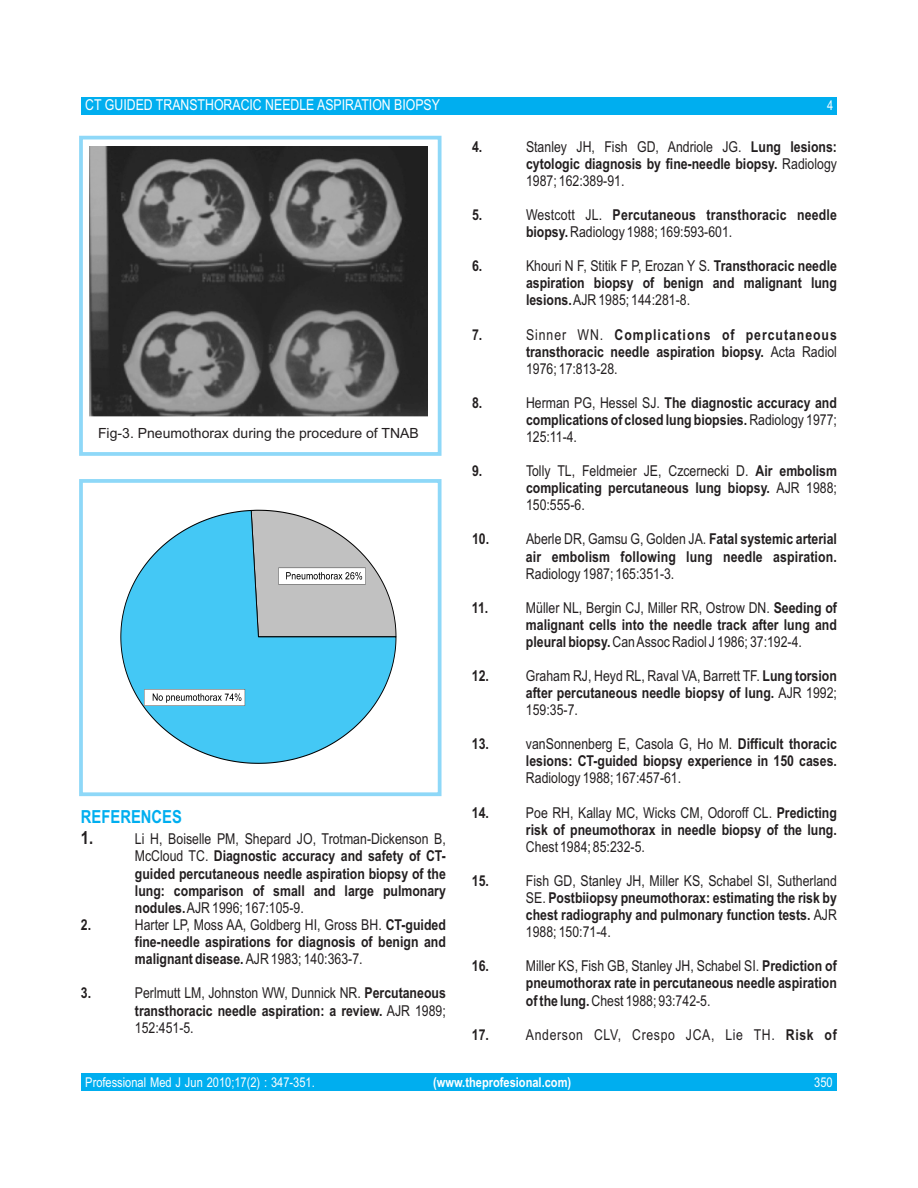
<style>
.page{position:relative;width:918px;height:1188px;background:#fff}
.page>*{position:absolute;margin:0;border:0;box-sizing:border-box;transform-origin:0 0}
.t1{font:700 18px "Arial Narrow";color:#00aeef}
.t2{font:700 15px/17.1px "Arial Narrow";color:#231f20}
.t3{font:15px/17.1px "Arial Narrow";color:#231f20;text-align:justify}
.t4{font:15px "Arial Narrow";color:#fff}
.t5{font:15px "Arial Narrow";letter-spacing:.045em;color:#231f20}
.t6{font:13.95px "Arial";color:#231f20}
.t7{font:13.5px "Arial Narrow";color:#fff}
.t8{font:700 13.5px "Arial Narrow";color:#fff}
.s1{font-weight:700}
.s2{font-weight:400}
.s3{font-weight:700;font-size:18px}
</style>
<div class="page">
<div style="left:81px;top:97px;width:756px;height:17px;background:#00aeef"></div>
<div style="left:81px;top:1074px;width:756px;height:17px;background:#00aeef"></div>
<img style="left:90px;top:147px;width:337px;height:270px">
<div style="left:79px;top:136px;width:363px;height:320px;border:4px solid #8ed8f8"></div>
<svg style="left:121px;top:510px;width:275px;height:253px;fill:#44c8f5"></svg>
<svg style="left:251px;top:509px;width:145px;height:128px"></svg>
<svg style="left:144px;top:689px;width:101px;height:17px"></svg>
<div style="left:79px;top:479px;width:363px;height:317px;border:4px solid #8ed8f8"></div>
<p class="t4" style="left:85px;top:99px;width:356px">CT GUIDED TRANSTHORACIC NEEDLE ASPIRATION BIOPSY</p>
<p class="t7" style="left:827px;top:100px;width:8px">4</p>
<p class="t2" style="left:472px;top:139px;width:12px">4.</p>
<p class="t3" style="left:526px;top:139px;width:312px">Stanley JH, Fish GD, Andriole JG. <span class="s1">Lung lesions: cytologic diagnosis by fine-needle biopsy.</span> Radiology 1987; 162:389-91.</p>
<p class="t2" style="left:472px;top:207px;width:12px">5.</p>
<p class="t2" style="left:526px;top:207px;width:312px"><span class="s2">Westcott JL.</span> Percutaneous transthoracic needle biopsy.<span class="s2">Radiology 1988; 169:593-601.</span></p>
<p class="t2" style="left:472px;top:259px;width:12px">6.</p>
<p class="t2" style="left:526px;top:259px;width:312px;text-align:justify"><span class="s2">Khouri N F, Stitik F P, Erozan Y S.</span> Transthoracic needle aspiration biopsy of benign and malignant lung lesions.<span class="s2">AJR 1985; 144:281-8.</span></p>
<p class="t2" style="left:472px;top:327px;width:12px">7.</p>
<p class="t2" style="left:526px;top:327px;width:312px;text-align:justify"><span class="s2">Sinner WN.</span> Complications of percutaneous transthoracic needle aspiration biopsy. <span class="s2">Acta Radiol 1976; 17:813-28.</span></p>
<p class="t2" style="left:472px;top:395px;width:12px">8.</p>
<p class="t2" style="left:526px;top:395px;width:312px;text-align:justify"><span class="s2">Herman PG, Hessel SJ.</span> The diagnostic accuracy and complications of closed lung biopsies. <span class="s2">Radiology 1977; 125:11-4.</span></p>
<p class="t2" style="left:472px;top:464px;width:12px">9.</p>
<p class="t3" style="left:526px;top:464px;width:312px">Tolly TL, Feldmeier JE, Czcernecki D. <span class="s1">Air embolism complicating percutaneous lung biopsy.</span> AJR 1988; 150:555-6.</p>
<p class="t2" style="left:472px;top:532px;width:19px">10.</p>
<p class="t2" style="left:526px;top:532px;width:312px"><span class="s2">Aberle DR, Gamsu G, Golden JA.</span> Fatal systemic arterial air embolism following lung needle aspiration.</p>
<p class="t3" style="left:526px;top:566px;width:150px">Radiology 1987; 165:351-3.</p>
<p class="t2" style="left:472px;top:600px;width:18px">11.</p>
<p class="t2" style="left:526px;top:600px;width:312px;text-align:justify"><span class="s2">Müller NL, Bergin CJ, Miller RR, Ostrow DN.</span> Seeding of malignant cells into the needle track after lung and pleural biopsy. <span class="s2">Can Assoc Radiol J 1986; 37:192-4.</span></p>
<p class="t2" style="left:472px;top:669px;width:19px">12.</p>
<p class="t3" style="left:526px;top:669px;width:312px">Graham RJ, Heyd RL, Raval VA, Barrett TF. <span class="s1">Lung torsion after percutaneous needle biopsy of lung.</span> AJR 1992; 159:35-7.</p>
<p class="t2" style="left:472px;top:737px;width:19px">13.</p>
<p class="t2" style="left:526px;top:737px;width:312px"><span class="s2">vanSonnenberg E, Casola G, Ho M.</span> Difficult thoracic lesions: CT-guided biopsy experience in 150 cases.</p>
<p class="t3" style="left:526px;top:771px;width:157px">Radiology 1988; 167:457-61.</p>
<p class="t2" style="left:472px;top:805px;width:19px">14.</p>
<p class="t2" style="left:526px;top:805px;width:312px"><span class="s2">Poe RH, Kallay MC, Wicks CM, Odoroff CL.</span> Predicting risk of pneumothorax in needle biopsy of the lung.</p>
<p class="t6" style="left:98px;top:428px;width:322px">Fig-3. Pneumothorax during the procedure of TNAB</p>
<p class="t1" style="left:81px;top:810px;width:102px">REFERENCES</p>
<p class="t3" style="left:81px;top:831px;width:366px"><span class="s3">1.</span> Li H, Boiselle PM, Shepard JO, Trotman-Dickenson B,</p>
<p class="t3" style="left:526px;top:839px;width:120px">Chest 1984; 85:232-5.</p>
<p class="t2" style="left:135px;top:849px;width:312px"><span class="s2">McCloud TC.</span> Diagnostic accuracy and safety of CT&shy;guided percutaneous needle aspiration biopsy of the</p>
<p class="t2" style="left:472px;top:873px;width:19px">15.</p>
<p class="t3" style="left:526px;top:873px;width:312px">Fish GD, Stanley JH, Miller KS, Schabel SI, Sutherland</p>
<p class="t2" style="left:135px;top:883px;width:312px">lung: comparison of small and large pulmonary</p>
<p class="t2" style="left:526px;top:891px;width:312px"><span class="s2">SE.</span> Postbiiopsy pneumothorax: estimating the risk by</p>
<p class="t3" style="left:135px;top:900px;width:170px"><span class="s1">nodules.</span>AJR 1996; 167:105-9.</p>
<p class="t2" style="left:526px;top:908px;width:312px">chest radiography and pulmonary function tests. <span class="s2">AJR</span></p>
<p class="t2" style="left:81px;top:918px;width:12px">2.</p>
<p class="t3" style="left:135px;top:918px;width:312px">Harter LP, Moss AA, Goldberg HI, Gross BH. <span class="s1">CT-guided</span></p>
<p class="t3" style="left:526px;top:925px;width:86px">1988; 150:71-4.</p>
<p class="t2" style="left:135px;top:935px;width:312px">fine-needle aspirations for diagnosis of benign and malignant disease. <span class="s2">AJR 1983; 140:363-7.</span></p>
<p class="t2" style="left:472px;top:959px;width:19px">16.</p>
<p class="t2" style="left:526px;top:959px;width:312px"><span class="s2">Miller KS, Fish GB, Stanley JH, Schabel SI.</span> Prediction of pneumothorax rate in percutaneous needle aspiration</p>
<p class="t2" style="left:81px;top:986px;width:12px">3.</p>
<p class="t3" style="left:135px;top:986px;width:312px">Perlmutt LM, Johnston WW, Dunnick NR. <span class="s1">Percutaneous</span></p>
<p class="t3" style="left:526px;top:993px;width:186px"><span class="s1">of the lung.</span> Chest 1988; 93:742-5.</p>
<p class="t2" style="left:135px;top:1003px;width:312px">transthoracic needle aspiration: a review. <span class="s2">AJR 1989;<br>152:451-5.</span></p>
<p class="t2" style="left:472px;top:1027px;width:19px">17.</p>
<p class="t5" style="left:526px;top:1029px;width:312px">Anderson CLV, Crespo JCA, Lie TH. <span class="s1">Risk of</span></p>
<p class="t7" style="left:85px;top:1077px;width:231px">Professional Med J Jun 2010;17(2) : 347-351.</p>
<p class="t8" style="left:433px;top:1077px;width:140px">(www.theprofesional.com)</p>
<p class="t7" style="left:814px;top:1077px;width:20px">350</p>
</div>
